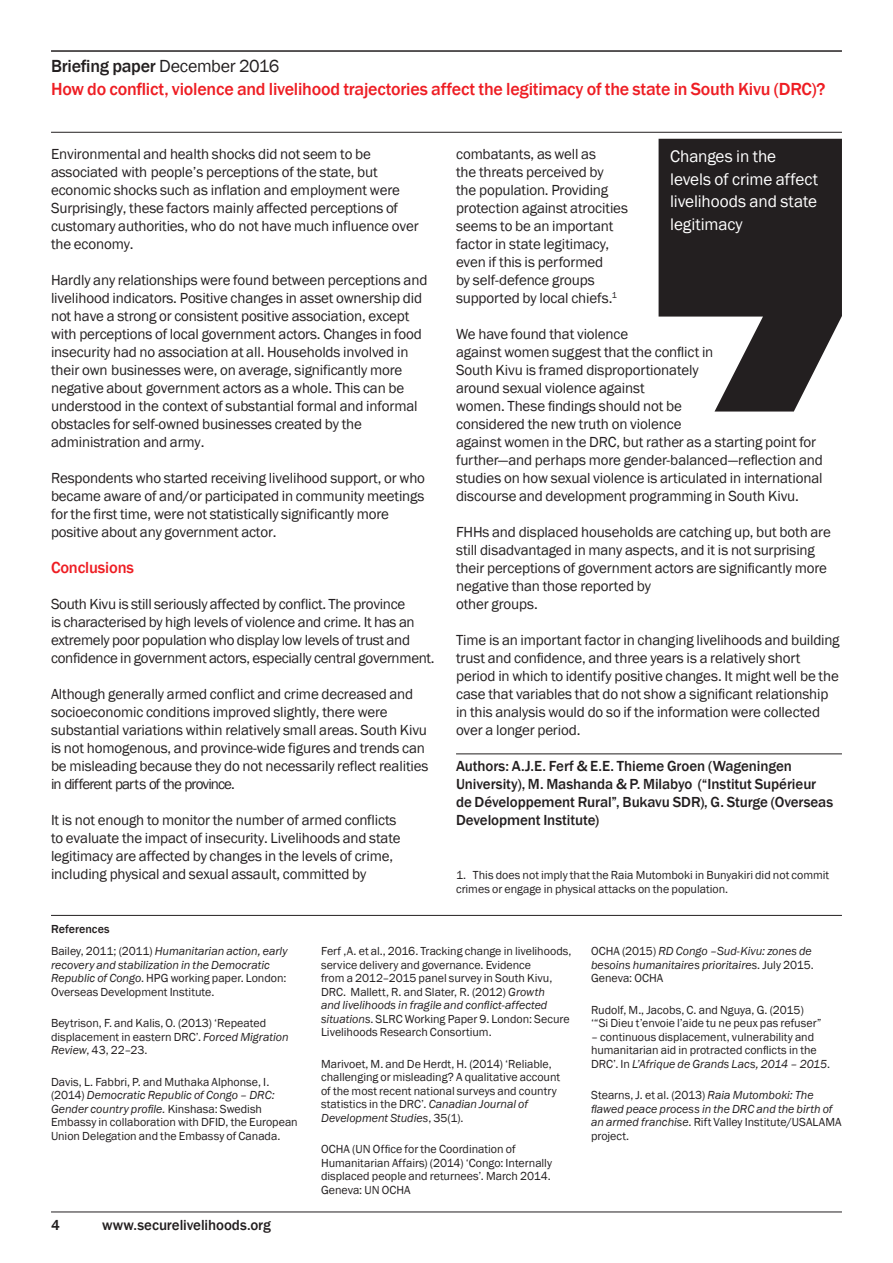
<style>
.page{position:relative;width:893px;height:1263px;background:#fff}
.page>*{position:absolute;margin:0;border:0;box-sizing:border-box;transform-origin:0 0}
.t1{font:500 18px/22.5px "Franklin Gothic";letter-spacing:-.015em;color:#ee1d23}
.BP_RUNNINGHEADER{font:17.25px/22.5px "Franklin Gothic";letter-spacing:-.005em;color:#fff}
.BP_BODY{font:500 16.5px "Franklin Gothic";letter-spacing:-.01em;color:#ee1d23}
.BP_BODY-2{font:15px/18px "Franklin Gothic";letter-spacing:-.01em;color:#231f20}
.BP_AUTHORS{font:500 15px/18px "Franklin Gothic";letter-spacing:-.005em;color:#231f20}
.BP_REFERENCE{font:12px/13.5px "Franklin Gothic";color:#231f20}
.BP_REFERENCE-2{font:italic 12px/13.5px "Franklin Gothic";color:#231f20}
.BP_FOOTNOTE{font:12px/13.5px "Franklin Gothic";color:#231f20}
.BP_REFERENCEHEADING{font:500 12px "Franklin Gothic";letter-spacing:.005em;color:#231f20}
.s1{color:#231f20}
.s2{font-weight:400;color:#231f20}
.s3{font-style:inherit}
.s4{font-style:normal}
.s5{font-style:italic}
</style>
<div class="page">
<hr style="left:51px;top:1212px;width:791px;height:1px;background:#231f20">
<hr style="left:51px;top:50px;width:791px;height:2px;background:#231f20">
<hr style="left:51px;top:132px;width:791px;height:1px;background:#231f20">
<hr style="left:51px;top:915px;width:791px;height:1px;background:#231f20">
<hr style="left:456px;top:754px;width:386px;height:1px;background:#231f20">
<svg style="left:659px;top:139px;width:183px;height:272px;fill:#231f20"></svg>
<p class="t1" style="left:51px;top:55px;width:776px"><span class="s1">Briefing paper</span> <span class="s2">December 2016<br></span>How do conflict, violence and livelihood trajectories affect the legitimacy of the state in South Kivu (DRC)?</p>
<p class="BP_BODY-2" style="left:51px;top:145px;width:369px">Environmental and health shocks did not seem to <span class="s3">be associated with</span> people’s perceptions of the state, but economic shocks such as inflation and employment <span class="s3">were </span>Surprisingly, these factors mainly affected perceptions of customary authorities, who do not have much influence over the economy.</p>
<p class="BP_BODY-2" style="left:51px;top:271px;width:378px">Hardly any relationships were found between perceptions and livelihood indicators. Positive changes in asset ownership did not have a strong or consistent positive association, except with perceptions of local government actors. Changes in food insecurity had no <span class="s3">association</span> at all. Households involved in their own businesses were, on average, significantly more negative about government actors as a whole. This can be understood in the context of substantial formal and informal obstacles for self-owned businesses created by the administration and army.</p>
<p class="BP_BODY-2" style="left:51px;top:469px;width:376px">Respondents who started receiving livelihood support, or who became aware of and/or participated in community meetings for the first time, were not statistically significantly more positive about any government actor.</p>
<p class="BP_BODY" style="left:51px;top:557px;width:84px">Conclusions</p>
<p class="BP_BODY-2" style="left:51px;top:595px;width:385px">South Kivu is still seriously affected by conflict. The province<br>is characterised by high levels of violence and crime. It has an extremely poor population who display low levels of trust and confidence in government actors, especially central government.</p>
<p class="BP_BODY-2" style="left:51px;top:685px;width:379px">Although generally armed conflict and crime decreased and socioeconomic conditions improved slightly, there were substantial variations within relatively small areas. South Kivu is not homogenous, and province-wide figures and trends can be misleading because they do not necessarily reflect realities in different parts of the province.</p>
<p class="BP_BODY-2" style="left:51px;top:811px;width:351px">It is not enough to monitor the number of armed conflicts to evaluate the impact of insecurity. Livelihoods and state legitimacy are affected by changes in the levels of crime, including physical and sexual assault, committed by</p>
<p class="BP_BODY-2" style="left:456px;top:145px;width:174px">combatants, as well as<br>the threats perceived by<br>the population. Providing protection against atrocities seems to be an important factor in state legitimacy, even if this is performed<br>by self-defence groups supported by local chiefs.<sup>1</sup></p>
<p class="BP_BODY-2" style="left:456px;top:325px;width:368px">We have found that violence<br>against women suggest that the conflict in<br>South Kivu is framed disproportionately<br>around sexual violence against<br>women. These findings should not be<br>considered the new truth on violence<br>against women in the DRC, but rather as a starting point for further—and perhaps more gender-balanced—reflection and studies on how sexual violence is articulated in international discourse and development programming in South Kivu.</p>
<p class="BP_BODY-2" style="left:456px;top:523px;width:376px">FHHs and displaced households are catching up, but both are still disadvantaged in many aspects, and it is not surprising their perceptions of government actors are significantly more negative than those reported by<br>other groups.</p>
<p class="BP_BODY-2" style="left:456px;top:631px;width:385px">Time is an important factor in changing livelihoods and building trust and confidence, and three years is a relatively short period in which to identify positive changes. It might well be the case that variables that do not show a significant relationship in this analysis would do so if the information were collected over a longer period.</p>
<p class="BP_AUTHORS" style="left:456px;top:757px;width:379px">Authors: A.J.E. Ferf &amp; E.E. Thieme Groen (Wageningen University), M. Mashanda &amp; P. Milabyo (“Institut Supérieur de Développement Rural”, Bukavu SDR), G. Sturge (Overseas Development Institute)</p>
<p class="BP_RUNNINGHEADER" style="left:670px;top:146px;width:149px">Changes in the levels of crime affect livelihoods and state legitimacy</p>
<p class="BP_FOOTNOTE" style="left:456px;top:869px;width:375px">1. This does not imply that the Raia Mutomboki in Bunyakiri did not commit crimes or engage in physical attacks on the population.</p>
<p class="BP_REFERENCEHEADING" style="left:51px;top:921px;width:60px">References</p>
<p class="BP_REFERENCE-2" style="left:51px;top:945px;width:238px"><span class="s4">Bailey, 2011; (2011)</span> Humanitarian action, early recovery and stabilization in the Democratic Republic of Congo<span class="s4">. HPG working paper. London:<br>Overseas Development Institute.</span></p>
<p class="BP_REFERENCE" style="left:51px;top:1017px;width:239px">Beytrison, F. and Kalis, O. (2013) ‘Repeated displacement in eastern DRC’. <span class="s5">Forced Migration<br>Review</span>, 43, 22–23.</p>
<p class="BP_REFERENCE" style="left:51px;top:1075px;width:248px">Davis, L. Fabbri, P. and Muthaka Alphonse, I. (2014) <span class="s5">Democratic Republic of Congo – DRC:<br>Gender country profile.</span> Kinshasa: Swedish Embassy in collaboration with DFID, the European Union Delegation and the Embassy of Canada.</p>
<p class="BP_AUTHORS" style="left:51px;top:1216px;width:10px">4</p>
<p class="BP_AUTHORS" style="left:102px;top:1216px;width:170px">www.securelivelihoods.org</p>
<p class="BP_REFERENCE" style="left:321px;top:945px;width:252px">Ferf ,A. et al., 2016. Tracking change in livelihoods, service delivery and governance. Evidence<br>from a 2012–2015 panel survey in South Kivu, DRC. Mallett, R. and Slater, R. (2012) <span class="s5">Growth<br>and livelihoods in fragile and conflict-affected situations</span>. SLRC Working Paper 9. London: Secure Livelihoods Research Consortium.</p>
<p class="BP_REFERENCE" style="left:321px;top:1057px;width:241px">Marivoet, M. and De Herdt, H. (2014) ‘Reliable, challenging or misleading? A qualitative account of the most recent national surveys and country statistics in the DRC’. <span class="s5">Canadian Journal of Development Studies</span>, 35(1).</p>
<p class="BP_REFERENCE" style="left:321px;top:1143px;width:232px">OCHA (UN Office for the Coordination of Humanitarian Affairs) (2014) ‘Congo: Internally displaced people and returnees’. March 2014.<br>Geneva: UN OCHA</p>
<p class="BP_REFERENCE-2" style="left:591px;top:945px;width:224px"><span class="s4">OCHA (2015)</span> RD Congo –Sud-Kivu: zones de besoins humanitaires prioritaires<span class="s4">. July 2015.<br>Geneva: OCHA</span></p>
<p class="BP_REFERENCE" style="left:591px;top:1003px;width:232px">Rudolf, M., Jacobs, C. and Nguya, G. (2015) ‘“Si Dieu t’envoie l’aide tu ne peux pas refuser”</p>
<p class="BP_REFERENCE" style="left:591px;top:1030px;width:240px">– continuous displacement, vulnerability and humanitarian aid in protracted conflicts in the<br>DRC’. In <span class="s5">L’Afrique de Grands Lacs, 2014 – 2015</span>.</p>
<p class="BP_REFERENCE-2" style="left:591px;top:1089px;width:252px"><span class="s4">Stearns, J. et al. (2013)</span> Raia Mutomboki: The flawed peace process in the DRC and the birth of an armed franchise<span class="s4">. Rift Valley Institute/USALAMA project.</span></p>
</div>
